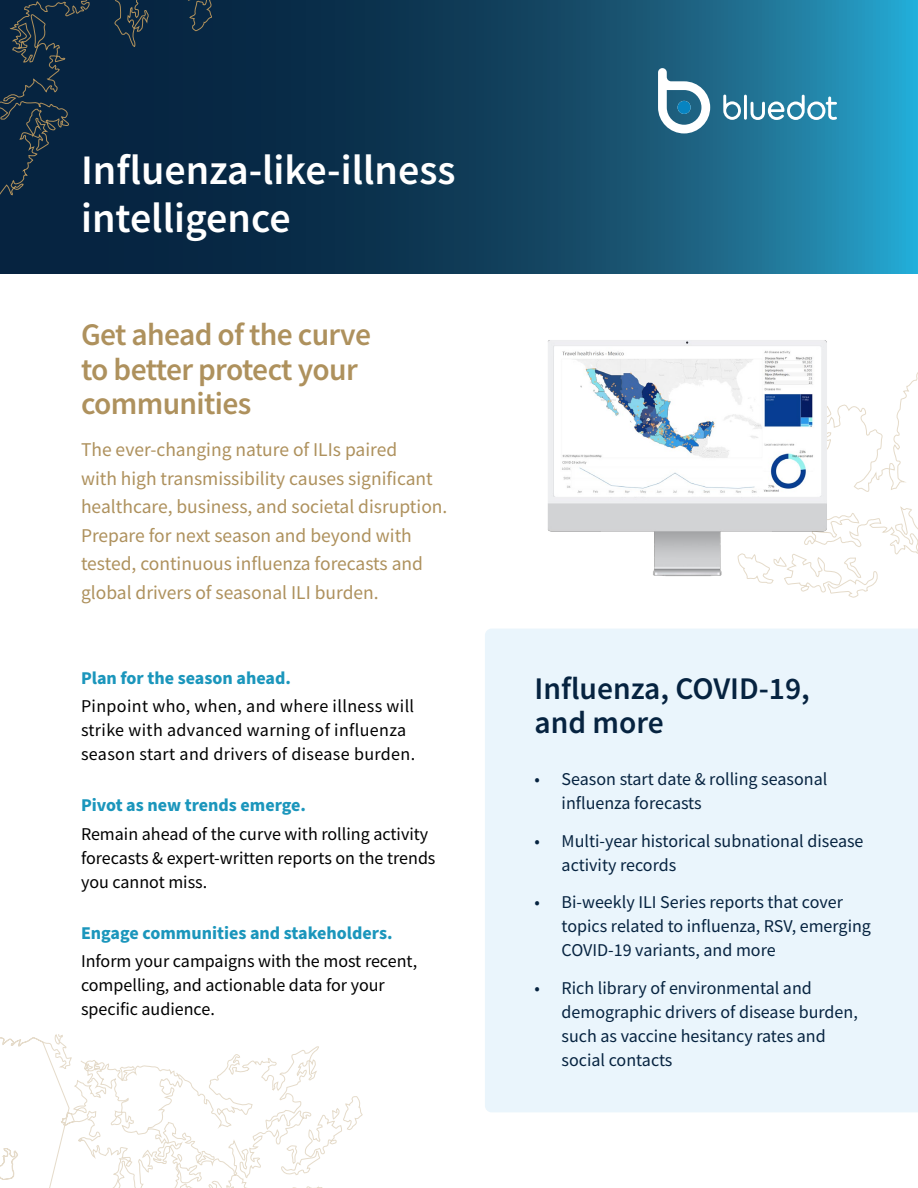
<style>
.page{position:relative;width:918px;height:1188px;background:#fff}
.page>*{position:absolute;margin:0;border:0;box-sizing:border-box;transform-origin:0 0}
.t1{font:600 42px/48px "Source Sans Pro";color:#fff}
.t2{font:600 31.5px/34.5px "Source Sans Pro";letter-spacing:-.02em;color:#ae915d}
.t3{font:600 31.5px/34.5px "Source Sans Pro";color:#062340}
.t4{font:19.5px/28.5px "Source Sans Pro";color:#ae915d}
.t5{font:18px/24px "Source Sans Pro";color:#062340}
.t6{font:18px/24px "Source Sans Pro";color:#000}
.t7{font:18px/24px "Source Sans Pro";letter-spacing:.02em;color:#000}
.t8{font:700 18px "Source Sans Pro";color:#1b96bc}
</style>
<div class="page">
<svg style="left:848px;top:372px;width:70px;height:226px"></svg>
<svg style="left:0;top:0;width:918px;height:273px;background:#14506f"></svg>
<div style="left:485px;top:629px;width:433px;height:483px;background:#eaf5fc"></div>
<hr style="left:744px;top:95px;width:3px;height:25px;background:#fff">
<svg style="left:723px;top:95px;width:18px;height:25px"></svg>
<svg style="left:751px;top:95px;width:86px;height:25px"></svg>
<svg style="left:658px;top:68px;width:52px;height:65px"></svg>
<div style="left:678px;top:101px;width:13px;height:13px;background:#0784c1;border-radius:50%"></div>
<div style="left:0;top:0;width:212px;height:214px;background:#062541"></div>
<img style="left:547px;top:340px;width:301px;height:254px">
<img style="left:560px;top:348px;width:254px;height:148px">
<svg style="left:0;top:1034px;width:363px;height:154px"></svg>
<h1 class="t1" style="left:81px;top:146px;width:376px">Influenza-like-illness intelligence</h1>
<h2 class="t2" style="left:81px;top:317px;width:291px">Get ahead of the curve to better protect your communities</h2>
<p class="t4" style="left:81px;top:436px;width:368px">The ever-changing nature of ILIs paired<br>with high transmissibility causes significant healthcare, business, and societal disruption.<br>Prepare for next season and beyond with tested, continuous influenza forecasts and global drivers of seasonal ILI burden.</p>
<p class="t8" style="left:81px;top:666px;width:211px">Plan for the season ahead.</p>
<p class="t7" style="left:81px;top:694px;width:336px">Pinpoint who, when, and where illness will strike with advanced warning of influenza season start and drivers of disease burden.</p>
<p class="t8" style="left:81px;top:793px;width:227px">Pivot as new trends emerge.</p>
<p class="t6" style="left:81px;top:822px;width:356px">Remain ahead of the curve with rolling activity forecasts &amp; expert-written reports on the trends you cannot miss.</p>
<p class="t8" style="left:81px;top:921px;width:313px">Engage communities and stakeholders.</p>
<p class="t6" style="left:81px;top:949px;width:338px">Inform your campaigns with the most recent, compelling, and actionable data for your specific audience.</p>
<h2 class="t3" style="left:535px;top:671px;width:277px">Influenza, COVID-19, and more</h2>
<p class="t5" style="left:562px;top:767px;width:267px;text-indent:-27px">• Season start date &amp; rolling seasonal influenza forecasts</p>
<p class="t5" style="left:562px;top:829px;width:303px;text-indent:-27px">• Multi-year historical subnational disease activity records</p>
<p class="t5" style="left:562px;top:890px;width:311px;text-indent:-27px">• Bi-weekly ILI Series reports that cover topics related to influenza, RSV, emerging<br>COVID-19 variants, and more</p>
<p class="t5" style="left:562px;top:976px;width:298px;text-indent:-27px">• Rich library of environmental and demographic drivers of disease burden, such as vaccine hesitancy rates and social contacts</p>
</div>
